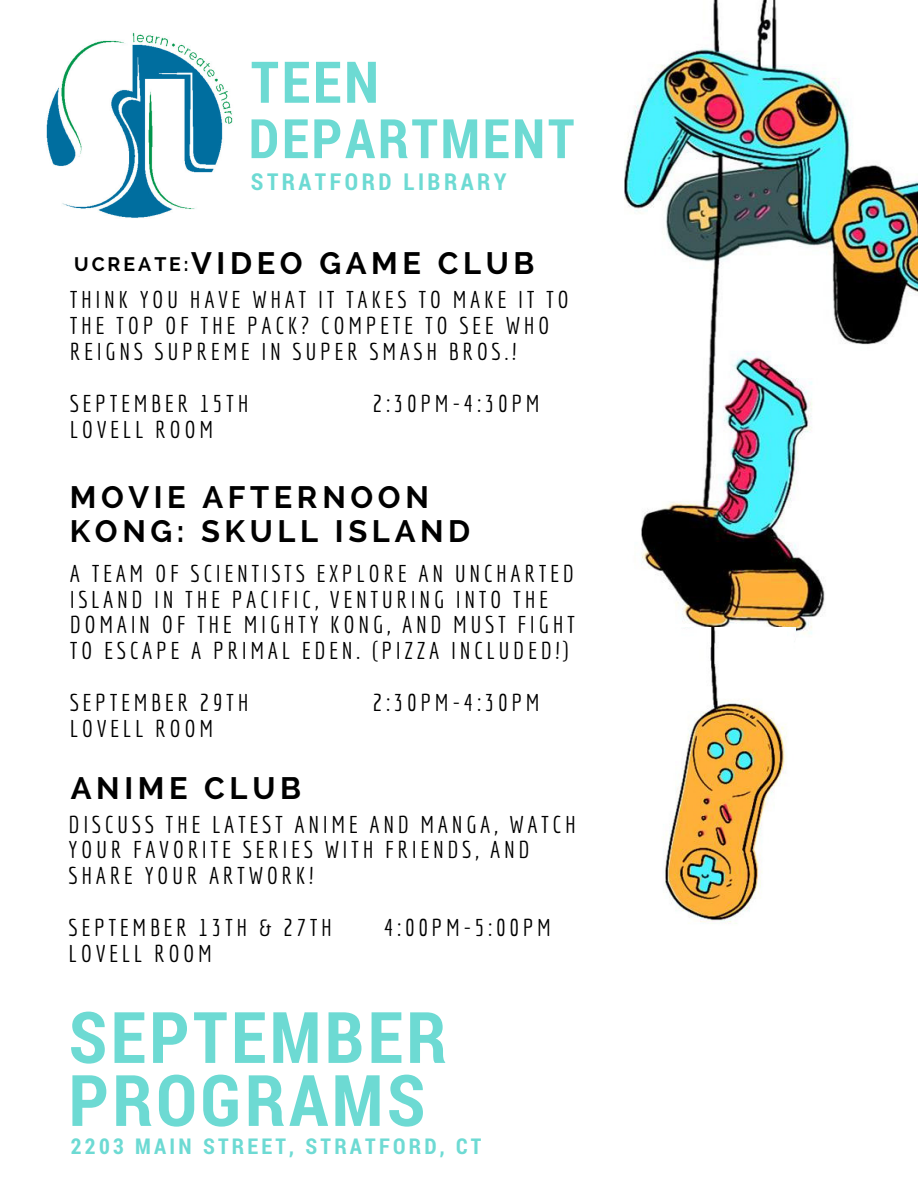
<style>
.page{position:relative;width:918px;height:1188px;background:#fff}
.page>*{position:absolute;margin:0;border:0;box-sizing:border-box;transform-origin:0 0}
.t1{font:700 71.1px/63px "Roboto Condensed";letter-spacing:.05em;color:#6ddad3}
.t2{font:700 57.6px "Roboto Condensed";color:#6ddad3}
.t3{font:700 54.45px "Roboto Condensed";letter-spacing:.05em;color:#6ddad3}
.t4{font:700 30.75px/33.8px "Raleway";letter-spacing:.15em;color:#000}
.t5{font:23.7px/25.8px "Economica";letter-spacing:.15em;color:#000}
.t6{font:700 23.4px "Roboto Condensed";letter-spacing:.15em;color:#6ddad3}
.t7{font:700 21.75px "Roboto Condensed";letter-spacing:.15em;color:#6ddad3}
.t8{font:700 19.5px "Raleway";letter-spacing:.15em;color:#000}
</style>
<div class="page">
<img style="left:46px;top:32px;width:187px;height:186px">
<img style="left:624px;top:0;width:294px;height:634px">
<img style="left:651px;top:628px;width:144px;height:296px">
<h2 class="t2" style="left:251px;top:42px;width:130px">TEEN</h2>
<h3 class="t3" style="left:249px;top:101px;width:327px">DEPARTMENT</h3>
<p class="t6" style="left:251px;top:166px;width:257px">STRATFORD LIBRARY</p>
<p class="t4" style="left:191px;top:247px;width:345px">VIDEO GAME CLUB</p>
<p class="t8" style="left:74px;top:252px;width:116px">UCREATE:</p>
<p class="t5" style="left:70px;top:287px;width:501px">THINK YOU HAVE WHAT IT TAKES TO MAKE IT TO<br>THE TOP OF THE PACK? COMPETE TO SEE WHO<br>REIGNS SUPREME IN SUPER SMASH BROS.!</p>
<p class="t5" style="left:70px;top:390px;width:180px">SEPTEMBER 15TH</p>
<p class="t5" style="left:373px;top:390px;width:168px">2:30PM-4:30PM</p>
<p class="t5" style="left:70px;top:416px;width:145px">LOVELL ROOM</p>
<p class="t4" style="left:70px;top:481px;width:402px">MOVIE AFTERNOON<br>KONG: SKULL ISLAND</p>
<p class="t5" style="left:70px;top:560px;width:507px">A TEAM OF SCIENTISTS EXPLORE AN UNCHARTED ISLAND IN THE PACIFIC, VENTURING INTO THE DOMAIN OF THE MIGHTY KONG, AND MUST FIGHT TO ESCAPE A PRIMAL EDEN. (PIZZA INCLUDED!)</p>
<p class="t5" style="left:70px;top:689px;width:180px">SEPTEMBER 29TH</p>
<p class="t5" style="left:373px;top:689px;width:168px">2:30PM-4:30PM</p>
<p class="t5" style="left:70px;top:715px;width:145px">LOVELL ROOM</p>
<p class="t4" style="left:71px;top:771px;width:232px">ANIME CLUB</p>
<p class="t5" style="left:69px;top:811px;width:509px">DISCUSS THE LATEST ANIME AND MANGA, WATCH<br>YOUR FAVORITE SERIES WITH FRIENDS, AND<br>SHARE YOUR ARTWORK!</p>
<p class="t5" style="left:69px;top:914px;width:265px">SEPTEMBER 13TH &amp; 27TH</p>
<p class="t5" style="left:384px;top:914px;width:168px">4:00PM-5:00PM</p>
<p class="t5" style="left:69px;top:940px;width:145px">LOVELL ROOM</p>
<h1 class="t1" style="left:69px;top:1004px;width:380px">SEPTEMBER<br>PROGRAMS</h1>
<p class="t7" style="left:71px;top:1131px;width:412px">2203 MAIN STREET, STRATFORD, CT</p>
</div>
